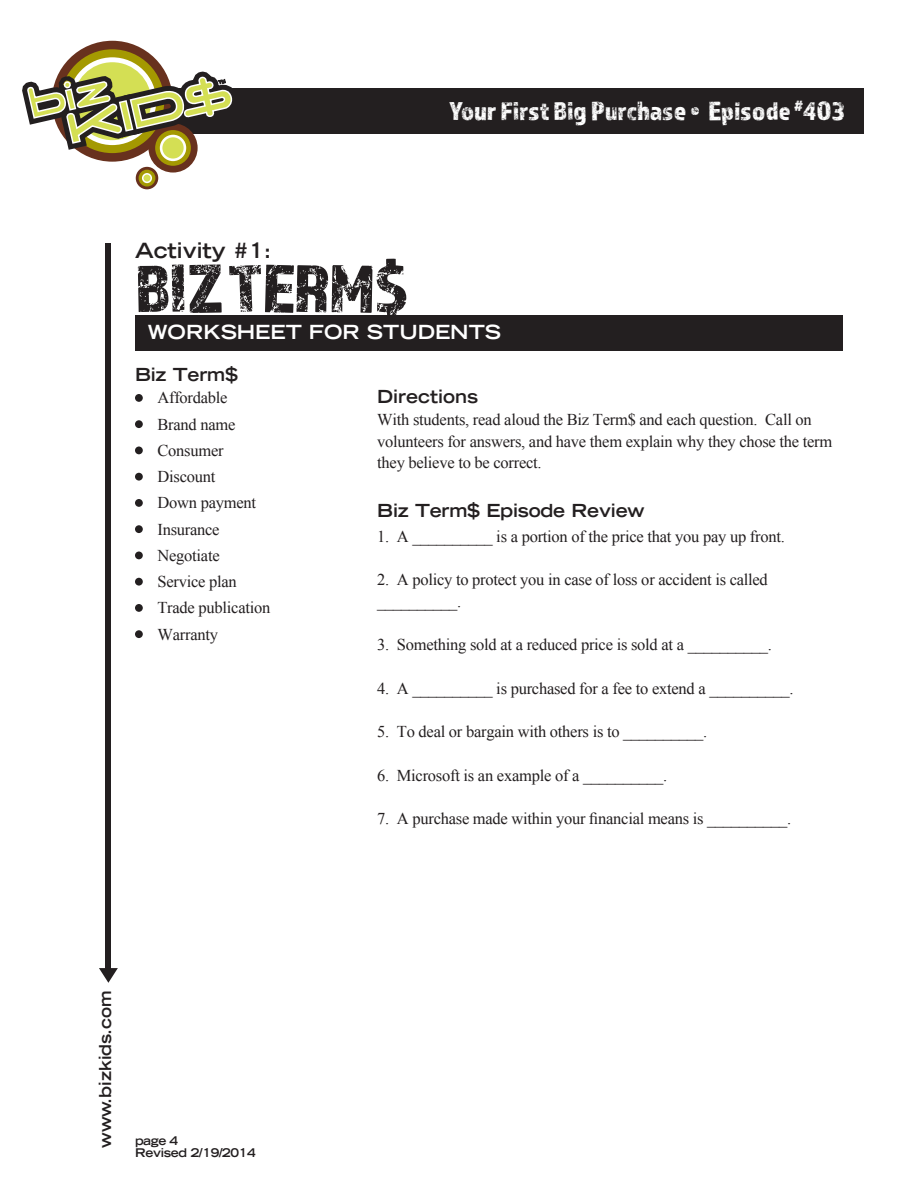
<style>
.page{position:relative;width:918px;height:1188px;background:#fff}
.page>*{position:absolute;margin:0;border:0;box-sizing:border-box;transform-origin:0 0}
.t1{font:70.5px "Almaq Rough";letter-spacing:-.025em;color:#231f20}
.t2{font:27px "Almaq Rough";color:#fff}
.t3{font:700 expanded 21px "Trade Gothic LT Std";color:#231f20}
.t4{font:700 expanded 19.5px "Trade Gothic LT Std";color:#fff}
.SUBHEAD{font:700 expanded 18px "Trade Gothic LT Std";letter-spacing:-.01em;color:#231f20}
.Biz_TERMS{font:16.5px/21.8px "Times New Roman";letter-spacing:-.015em;color:#231f20}
.t5{font:700 expanded 16.5px "Trade Gothic LT Std";color:#231f20}
.t6{font:700 expanded 12px/12px "Trade Gothic LT Std";letter-spacing:-.025em;color:#231f20}
</style>
<div class="page">
<div style="left:99px;top:88px;width:765px;height:45px;background:#231f20"></div>
<div style="left:106px;top:243px;width:5px;height:730px;background:#231f20"></div>
<svg style="left:99px;top:968px;width:19px;height:15px"></svg>
<svg style="left:22px;top:40px;width:215px;height:150px"></svg>
<div style="left:135px;top:315px;width:707px;height:35px;background:#231f20"></div>
<div style="left:135px;top:394px;width:8px;height:8px;background:#231f20;border-radius:50%"></div>
<div style="left:135px;top:420px;width:8px;height:8px;background:#231f20;border-radius:50%"></div>
<div style="left:135px;top:447px;width:8px;height:7px;background:#231f20;border-radius:50%"></div>
<div style="left:135px;top:473px;width:8px;height:8px;background:#231f20;border-radius:50%"></div>
<div style="left:135px;top:499px;width:8px;height:8px;background:#231f20;border-radius:50%"></div>
<div style="left:135px;top:525px;width:8px;height:8px;background:#231f20;border-radius:50%"></div>
<div style="left:135px;top:552px;width:8px;height:7px;background:#231f20;border-radius:50%"></div>
<div style="left:135px;top:578px;width:8px;height:8px;background:#231f20;border-radius:50%"></div>
<div style="left:135px;top:604px;width:8px;height:8px;background:#231f20;border-radius:50%"></div>
<div style="left:135px;top:630px;width:8px;height:8px;background:#231f20;border-radius:50%"></div>
<h2 class="t2" style="left:449px;top:95px;width:397px">Your First Big Purchase • Episode <sup>#</sup>403</h2>
<p class="t3" style="left:135px;top:237px;width:138px">Activity #1:</p>
<p class="t1" style="left:135px;top:246px;width:278px">BIZ TERM$</p>
<p class="t4" style="left:148px;top:319px;width:355px">WORKSHEET FOR STUDENTS</p>
<p class="SUBHEAD" style="left:135px;top:362px;width:105px">Biz Term$</p>
<p class="Biz_TERMS" style="left:157px;top:387px;width:72px">Affordable</p>
<p class="Biz_TERMS" style="left:157px;top:413px;width:79px">Brand name</p>
<p class="Biz_TERMS" style="left:157px;top:439px;width:68px">Consumer</p>
<p class="Biz_TERMS" style="left:157px;top:465px;width:59px">Discount</p>
<p class="Biz_TERMS" style="left:157px;top:492px;width:100px">Down payment</p>
<p class="Biz_TERMS" style="left:157px;top:518px;width:64px">Insurance</p>
<p class="Biz_TERMS" style="left:157px;top:544px;width:64px">Negotiate</p>
<p class="Biz_TERMS" style="left:157px;top:570px;width:81px">Service plan</p>
<p class="Biz_TERMS" style="left:157px;top:597px;width:114px">Trade publication</p>
<p class="Biz_TERMS" style="left:157px;top:623px;width:62px">Warranty</p>
<p class="SUBHEAD" style="left:377px;top:385px;width:102px">Directions</p>
<p class="Biz_TERMS" style="left:377px;top:408px;width:457px">With students, read aloud the Biz Term$ and each question. Call on volunteers for answers, and have them explain why they chose the term they believe to be correct.</p>
<p class="SUBHEAD" style="left:377px;top:498px;width:269px">Biz Term$ Episode Review</p>
<p class="Biz_TERMS" style="left:377px;top:525px;width:409px">1. A __________ is a portion of the price that you pay up front.</p>
<p class="Biz_TERMS" style="left:377px;top:568px;width:392px">2. A policy to protect you in case of loss or accident is called __________.</p>
<p class="Biz_TERMS" style="left:377px;top:634px;width:396px">3. Something sold at a reduced price is sold at a __________.</p>
<p class="Biz_TERMS" style="left:377px;top:677px;width:418px">4. A __________ is purchased for a fee to extend a __________.</p>
<p class="Biz_TERMS" style="left:377px;top:721px;width:332px">5. To deal or bargain with others is to __________.</p>
<p class="Biz_TERMS" style="left:377px;top:764px;width:291px">6. Microsoft is an example of a __________.</p>
<p class="Biz_TERMS" style="left:377px;top:808px;width:416px">7. A purchase made within your financial means is __________.</p>
<p class="t5" style="left:95px;top:1148px;width:159px;rotate:-90deg">www.bizkids.com</p>
<p class="t6" style="left:135px;top:1135px;width:122px">page 4<br>Revised 2/19/2014</p>
</div>
